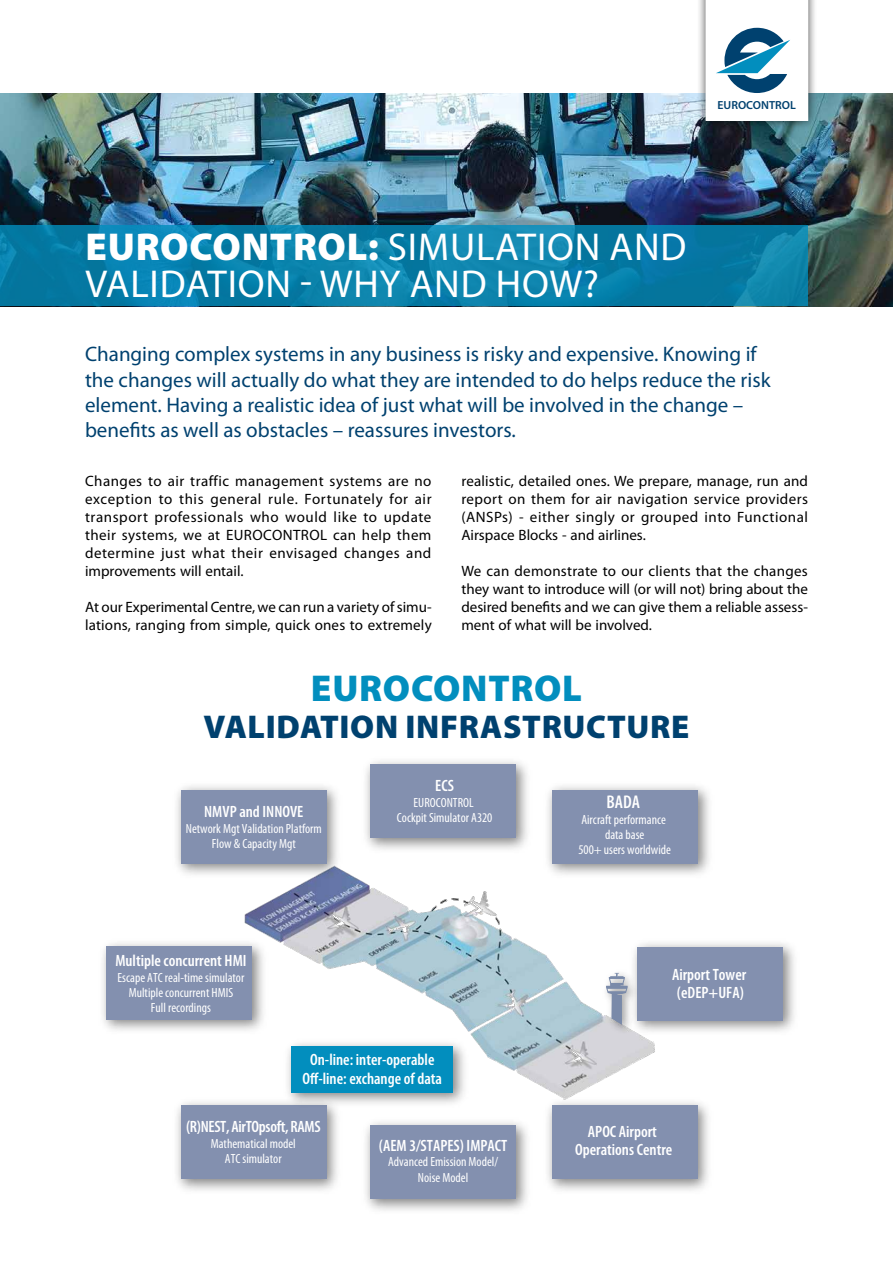
<style>
.page{position:relative;width:893px;height:1263px;background:#fff}
.page>*{position:absolute;margin:0;border:0;box-sizing:border-box;transform-origin:0 0}
.t1{font:39px/38px "Myriad Pro";letter-spacing:.02em;color:#fff}
.t2{font:900 37.5px "Myriad Pro";letter-spacing:.02em;color:#028ebe}
.t3{font:900 33px "Myriad Pro";letter-spacing:.02em;color:#00416f}
.t4{font:21px/25.2px "Myriad Pro";color:#00416f}
.t5{font:600 condensed 18.45px "Myriad Pro";color:#fff}
.t6{font:600 condensed 16.35px/18.5px "Myriad Pro";color:#fff;text-align:center}
.t7{font:600 condensed 16.35px "Myriad Pro";letter-spacing:-.02em;color:#fff}
.t8{font:15px/18px "Myriad Pro";color:#000;text-align:justify}
.t9{font:condensed 13.35px/15.5px "Myriad Pro";color:#fff;text-align:center}
.t10{font:600 11.7px "Myriad Pro";color:#00416f}
.s1{font-weight:900}
</style>
<div class="page">
<img style="left:0;top:94px;width:893px;height:212px">
<div style="left:697px;top:0;width:120px;height:130px;background:#000;opacity:.7"></div>
<svg style="left:706px;top:0;width:102px;height:121px"></svg>
<svg style="left:0;top:225px;width:808px;height:81px;background:#097fa9"></svg>
<img style="left:244px;top:872px;width:411px;height:221px">
<img style="left:365px;top:761px;width:162px;height:89px">
<div style="left:370px;top:765px;width:146px;height:73px;background:#8390af"></div>
<img style="left:540px;top:786px;width:169px;height:96px">
<div style="left:552px;top:790px;width:146px;height:73px;background:#8390af"></div>
<img style="left:625px;top:935px;width:169px;height:104px">
<div style="left:637px;top:947px;width:146px;height:73px;background:#8390af"></div>
<img style="left:547px;top:1093px;width:161px;height:98px">
<div style="left:552px;top:1105px;width:145px;height:73px;background:#8390af"></div>
<img style="left:102px;top:934px;width:169px;height:105px">
<div style="left:106px;top:946px;width:146px;height:73px;background:#8390af"></div>
<img style="left:176px;top:1102px;width:161px;height:89px">
<div style="left:181px;top:1105px;width:146px;height:73px;background:#8390af"></div>
<img style="left:365px;top:1122px;width:162px;height:89px">
<div style="left:370px;top:1125px;width:146px;height:73px;background:#8390af"></div>
<img style="left:176px;top:786px;width:170px;height:96px">
<div style="left:181px;top:790px;width:146px;height:73px;background:#8390af"></div>
<img style="left:279px;top:1034px;width:194px;height:78px">
<div style="left:291px;top:1046px;width:162px;height:46px;background:#028ebe"></div>
<img style="left:598px;top:965px;width:43px;height:73px">
<svg style="left:606px;top:973px;width:22px;height:52px"></svg>
<p class="t10" style="left:717px;top:98px;width:80px">EUROCONTROL</p>
<h1 class="t1" style="left:85px;top:228px;width:603px"><span class="s1">EUROCONTROL:</span> SIMULATION AND<br>VALIDATION - WHY AND HOW?</h1>
<p class="t4" style="left:85px;top:342px;width:687px">Changing complex systems in any business is risky and expensive. Knowing if the changes will actually do what they are intended to do helps reduce the risk element. Having a realistic idea of just what will be involved in the change – benefits as well as obstacles – reassures investors.</p>
<p class="t8" style="left:85px;top:472px;width:348px">Changes to air traffic management systems are no exception to this general rule. Fortunately for air transport professionals who would like to update their systems, we at EUROCONTROL can help them determine just what their envisaged changes and improvements will entail.</p>
<p class="t8" style="left:85px;top:598px;width:348px">At our Experimental Centre, we can run a variety of simu&shy;lations, ranging from simple, quick ones to extremely</p>
<p class="t8" style="left:461px;top:472px;width:348px">realistic, detailed ones. We prepare, manage, run and report on them for air navigation service providers (ANSPs) - either singly or grouped into Functional Airspace Blocks - and airlines.</p>
<p class="t8" style="left:461px;top:562px;width:348px">We can demonstrate to our clients that the changes they want to introduce will (or will not) bring about the desired benefits and we can give them a reliable assess&shy;ment of what will be involved.</p>
<h2 class="t2" style="left:311px;top:667px;width:273px">EUROCONTROL</h2>
<h3 class="t3" style="left:204px;top:708px;width:487px">VALIDATION INFRASTRUCTURE</h3>
<p class="t6" style="left:204px;top:803px;width:101px">NMVP and INNOVE</p>
<p class="t9" style="left:186px;top:821px;width:137px">Network Mgt Validation Platform<br>Flow &amp; Capacity Mgt</p>
<p class="t6" style="left:115px;top:952px;width:133px">Multiple concurrent HMI</p>
<p class="t9" style="left:118px;top:970px;width:128px">Escape ATC real-time simulator<br>Multiple concurrent HMIS<br>Full recordings</p>
<p class="t6" style="left:435px;top:777px;width:20px">ECS</p>
<p class="t9" style="left:397px;top:795px;width:97px">EUROCONTROL<br>Cockpit Simulator A320</p>
<p class="t5" style="left:606px;top:792px;width:35px">BADA</p>
<p class="t9" style="left:578px;top:812px;width:94px">Aircraft performance data base<br>500+ users worldwide</p>
<p class="t6" style="left:672px;top:965px;width:76px">Airport Tower (eDEP+UFA)</p>
<p class="t6" style="left:303px;top:1051px;width:141px">On-line: inter-operable<br>Off-line: exchange of data</p>
<p class="t7" style="left:186px;top:1118px;width:136px">(R)NEST, AirTOpsoft, RAMS</p>
<p class="t9" style="left:211px;top:1136px;width:87px">Mathematical model<br>ATC simulator</p>
<p class="t6" style="left:379px;top:1136px;width:130px">(AEM 3/STAPES) IMPACT</p>
<p class="t9" style="left:388px;top:1154px;width:112px">Advanced Emission Model/<br>Noise Model</p>
<p class="t6" style="left:575px;top:1122px;width:99px">APOC Airport<br>Operations Centre</p>
</div>
